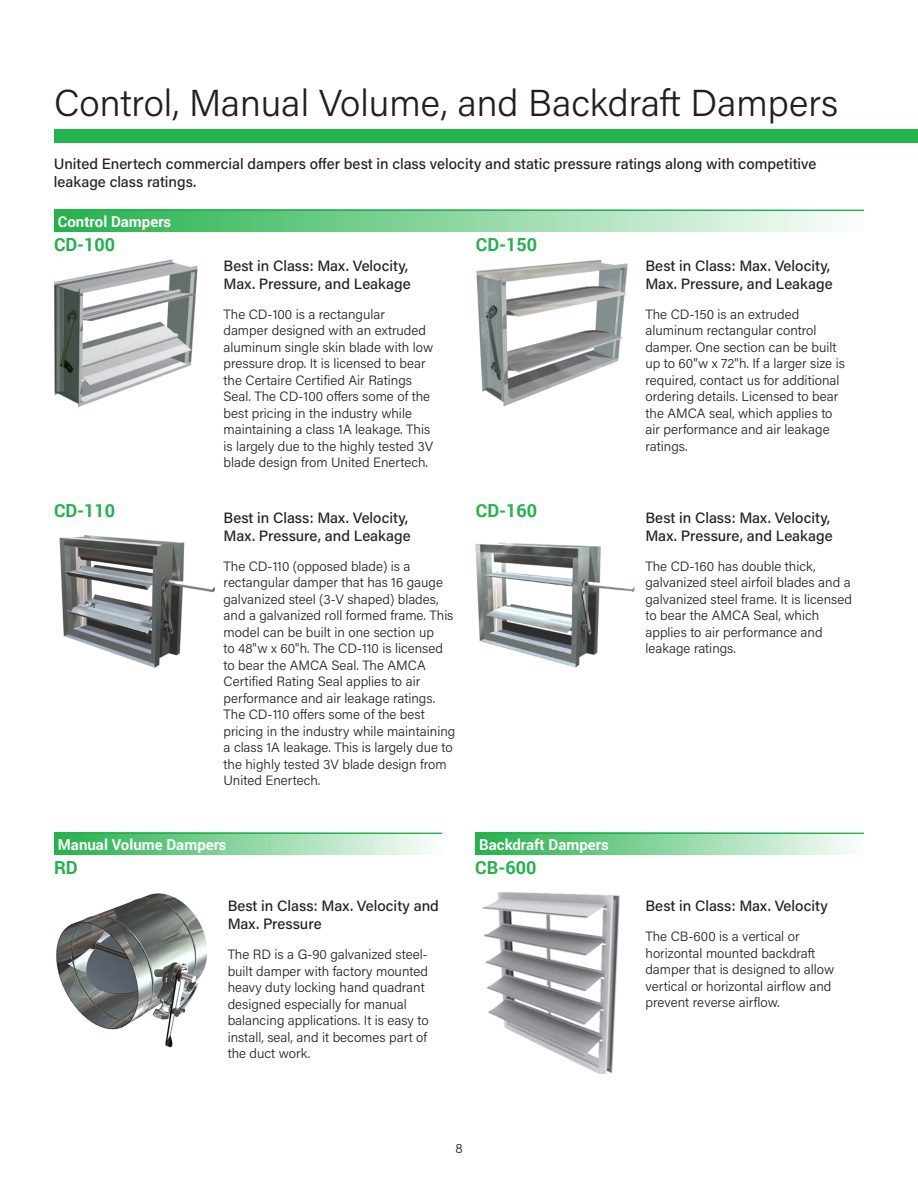
<style>
.page{position:relative;width:918px;height:1188px;background:#fff}
.page>*{position:absolute;margin:0;border:0;box-sizing:border-box;transform-origin:0 0}
.t1{font:300 37.5px "Acumin Pro";color:#231f20}
.t2{font:700 18px "Roboto";color:#23b24b}
.description_head{font:500 15px/18px "Acumin Pro";color:#231f20}
.t3{font:700 15px "Roboto";color:#fff}
.paragraph{font:300 13.5px/16.5px "Acumin Pro";color:#231f20}
</style>
<div class="page">
<img style="left:54px;top:259px;width:144px;height:149px">
<img style="left:482px;top:893px;width:138px;height:180px">
<img style="left:476px;top:259px;width:152px;height:148px">
<img style="left:59px;top:535px;width:156px;height:133px">
<img style="left:475px;top:542px;width:160px;height:126px">
<img style="left:56px;top:893px;width:152px;height:155px">
<div style="left:54px;top:210px;width:810px;height:22px;background:linear-gradient(to right,#21b149,#fcfdfc)"></div>
<hr style="left:54px;top:210px;width:810px;height:1px;background:#23b24b">
<div style="left:54px;top:833px;width:388px;height:22px;background:linear-gradient(to right,#22b14a,#fbfdfb)"></div>
<hr style="left:54px;top:833px;width:388px;height:1px;background:#23b24b">
<div style="left:475px;top:833px;width:389px;height:22px;background:linear-gradient(to right,#21b14a,#fbfdfc)"></div>
<hr style="left:475px;top:833px;width:389px;height:1px;background:#23b24b">
<div style="left:54px;top:130px;width:864px;height:13px;background:#23b24b"></div>
<p class="t1" style="left:54px;top:77px;width:786px">Control, Manual Volume, and Backdraft Dampers</p>
<p class="description_head" style="left:54px;top:154px;width:764px">United Enertech commercial dampers offer best in class velocity and static pressure ratings along with competitive leakage class ratings.</p>
<p class="t3" style="left:58px;top:211px;width:115px">Control Dampers</p>
<p class="t2" style="left:54px;top:232px;width:63px">CD-100</p>
<p class="t2" style="left:54px;top:498px;width:63px">CD-110</p>
<p class="description_head" style="left:224px;top:256px;width:189px">Best in Class: Max. Velocity,<br>Max. Pressure, and Leakage</p>
<p class="paragraph" style="left:224px;top:305px;width:211px">The CD-100 is a rectangular<br>damper designed with an extruded aluminum single skin blade with low pressure drop. It is licensed to bear the Certaire Certified Air Ratings Seal. The CD-100 offers some of the best pricing in the industry while maintaining a class 1A leakage. This is largely due to the highly tested 3V blade design from United Enertech.</p>
<p class="description_head" style="left:224px;top:508px;width:189px">Best in Class: Max. Velocity,<br>Max. Pressure, and Leakage</p>
<p class="paragraph" style="left:224px;top:557px;width:233px">The CD-110 (opposed blade) is a rectangular damper that has 16 gauge galvanized steel (3-V shaped) blades, and a galvanized roll formed frame. This model can be built in one section up<br>to 48"w x 60"h. The CD-110 is licensed to bear the AMCA Seal. The AMCA Certified Rating Seal applies to air performance and air leakage ratings.<br>The CD-110 offers some of the best pricing in the industry while maintaining a class 1A leakage. This is largely due to the highly tested 3V blade design from United Enertech.</p>
<p class="t2" style="left:476px;top:232px;width:63px">CD-150</p>
<p class="t2" style="left:476px;top:498px;width:63px">CD-160</p>
<p class="t3" style="left:58px;top:834px;width:170px">Manual Volume Dampers</p>
<p class="t3" style="left:479px;top:834px;width:131px">Backdraft Dampers</p>
<p class="t2" style="left:54px;top:855px;width:25px">RD</p>
<p class="description_head" style="left:228px;top:897px;width:213px">Best in Class: Max. Velocity and<br>Max. Pressure</p>
<p class="paragraph" style="left:228px;top:946px;width:202px">The RD is a G-90 galvanized steel&shy;built damper with factory mounted heavy duty locking hand quadrant designed especially for manual balancing applications. It is easy to install, seal, and it becomes part of the duct work.</p>
<p class="t2" style="left:475px;top:855px;width:63px">CB-600</p>
<p class="paragraph" style="left:455px;top:1139px;width:9px">8</p>
<p class="description_head" style="left:646px;top:256px;width:189px">Best in Class: Max. Velocity,<br>Max. Pressure, and Leakage</p>
<p class="paragraph" style="left:646px;top:305px;width:201px">The CD-150 is an extruded aluminum rectangular control damper. One section can be built up to 60"w x 72"h. If a larger size is required, contact us for additional ordering details. Licensed to bear the AMCA seal, which applies to air performance and air leakage ratings.</p>
<p class="description_head" style="left:646px;top:508px;width:189px">Best in Class: Max. Velocity,<br>Max. Pressure, and Leakage</p>
<p class="paragraph" style="left:646px;top:557px;width:208px">The CD-160 has double thick, galvanized steel airfoil blades and a galvanized steel frame. It is licensed to bear the AMCA Seal, which applies to air performance and leakage ratings.</p>
<p class="description_head" style="left:646px;top:897px;width:184px">Best in Class: Max. Velocity</p>
<p class="paragraph" style="left:646px;top:928px;width:190px">The CB-600 is a vertical or horizontal mounted backdraft damper that is designed to allow vertical or horizontal airflow and prevent reverse airflow.</p>
</div>
